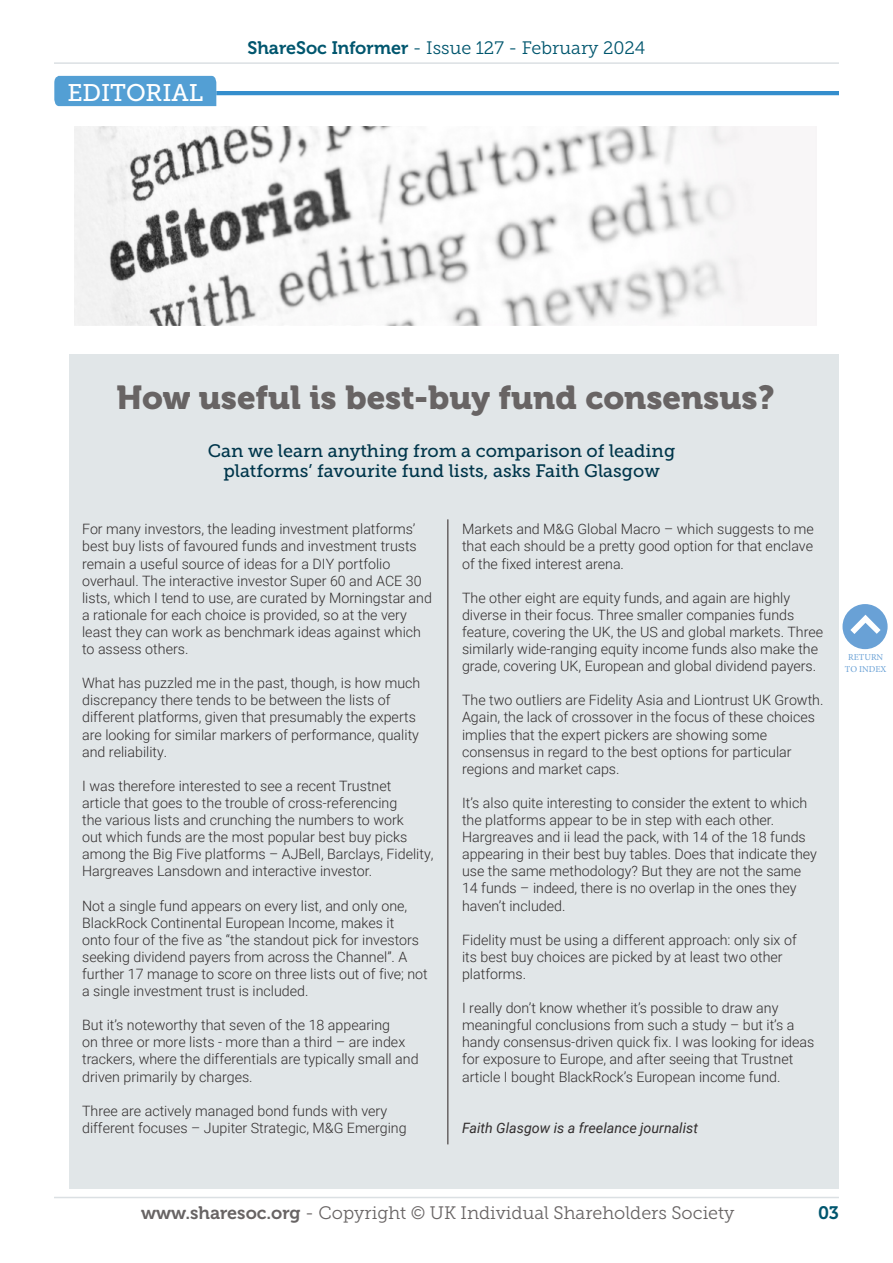
<style>
.page{position:relative;width:893px;height:1263px;background:#fff}
.page>*{position:absolute;margin:0;border:0;box-sizing:border-box;transform-origin:0 0}
.t1{font:33px "Museo 900";color:#686464}
.t2{font:24px "Museo Slab 500";color:#fff}
.t3{font:18px/19.5px "Museo Slab 500";color:#00364b;text-align:center}
.t4{font:18px "Museo Slab 300";color:#686464}
.t5{font:18px "Museo Slab 300";color:#00566e}
.t6{font:18px "Museo 700";color:#00566e}
.t7{font:300 14.25px/17.1px "Roboto";color:#312d2d}
.t8{font:italic 14.25px "Roboto";color:#312d2d}
.t9{font:9px/11.2px "Minion Pro";color:#69a1d6;text-align:center}
.s1{font-family:"Museo 700"}
</style>
<div class="page">
<hr style="left:54px;top:62px;width:785px;height:2px;background:#dbe0e3">
<hr style="left:54px;top:1197px;width:785px;height:1px;background:#dbe0e3">
<div style="left:842px;top:604px;width:46px;height:45px;background:#69a1d6;border-radius:50%"></div>
<svg style="left:850px;top:615px;width:31px;height:19px"></svg>
<div style="left:54px;top:76px;width:162px;height:30px;background:#539fd4"></div>
<hr style="left:216px;top:91px;width:623px;height:4px;background:#348ecd">
<div style="left:69px;top:354px;width:770px;height:835px;background:#e1e6e8"></div>
<hr style="left:447px;top:519px;width:2px;height:625px;background:#686464">
<img style="left:75px;top:126px;width:681px;height:199px">
<h2 class="t2" style="left:67px;top:79px;width:137px">EDITORIAL</h2>
<p class="t5" style="left:248px;top:38px;width:399px"><span class="s1">ShareSoc Informer</span> - Issue 127 - February 2024</p>
<h1 class="t1" style="left:116px;top:378px;width:660px">How useful is best-buy fund consensus?</h1>
<p class="t3" style="left:208px;top:441px;width:469px">Can we learn anything from a comparison of leading platforms’ favourite fund lists, asks Faith Glasgow</p>
<p class="t7" style="left:82px;top:520px;width:351px">For many investors, the leading investment platforms’ best buy lists of favoured funds and investment trusts remain a useful source of ideas for a DIY portfolio overhaul. The interactive investor Super 60 and ACE 30 lists, which I tend to use, are curated by Morningstar and a rationale for each choice is provided, so at the very least they can work as benchmark ideas against which to assess others.</p>
<p class="t7" style="left:82px;top:674px;width:340px">What has puzzled me in the past, though, is how much discrepancy there tends to be between the lists of different platforms, given that presumably the experts are looking for similar markers of performance, quality and reliability.</p>
<p class="t7" style="left:82px;top:777px;width:353px">I was therefore interested to see a recent Trustnet<br>article that goes to the trouble of cross-referencing<br>the various lists and crunching the numbers to work<br>out which funds are the most popular best buy picks among the Big Five platforms – AJBell, Barclays, Fidelity, Hargreaves Lansdown and interactive investor.</p>
<p class="t7" style="left:82px;top:896px;width:347px">Not a single fund appears on every list, and only one, BlackRock Continental European Income, makes it<br>onto four of the five as “the standout pick for investors seeking dividend payers from across the Channel”. A further 17 manage to score on three lists out of five; not a single investment trust is included.</p>
<p class="t7" style="left:82px;top:1016px;width:338px">But it’s noteworthy that seven of the 18 appearing<br>on three or more lists - more than a third – are index trackers, where the differentials are typically small and driven primarily by charges.</p>
<p class="t7" style="left:82px;top:1101px;width:326px">Three are actively managed bond funds with very different focuses – Jupiter Strategic, M&amp;G Emerging</p>
<p class="t7" style="left:462px;top:520px;width:353px;text-align:justify">Markets and M&amp;G Global Macro – which suggests to me that each should be a pretty good option for that enclave of the fixed interest arena.</p>
<p class="t7" style="left:462px;top:588px;width:363px">The other eight are equity funds, and again are highly diverse in their focus. Three smaller companies funds feature, covering the UK, the US and global markets. Three similarly wide-ranging equity income funds also make the grade, covering UK, European and global dividend payers.</p>
<p class="t7" style="left:462px;top:691px;width:363px">The two outliers are Fidelity Asia and Liontrust UK Growth.<br>Again, the lack of crossover in the focus of these choices implies that the expert pickers are showing some consensus in regard to the best options for particular regions and market caps.</p>
<p class="t7" style="left:462px;top:794px;width:356px">It’s also quite interesting to consider the extent to which the platforms appear to be in step with each other.<br>Hargreaves and ii lead the pack, with 14 of the 18 funds appearing in their best buy tables. Does that indicate they use the same methodology? But they are not the same 14 funds – indeed, there is no overlap in the ones they haven’t included.</p>
<p class="t7" style="left:462px;top:930px;width:336px">Fidelity must be using a different approach: only six of its best buy choices are picked by at least two other platforms.</p>
<p class="t7" style="left:462px;top:999px;width:354px">I really don’t know whether it’s possible to draw any meaningful conclusions from such a study – but it’s a handy consensus-driven quick fix. I was looking for ideas for exposure to Europe, and after seeing that Trustnet article I bought BlackRock’s European income fund.</p>
<p class="t8" style="left:462px;top:1118px;width:237px">Faith Glasgow is a freelance journalist</p>
<p class="t9" style="left:845px;top:652px;width:43px">RETURN<br>TO INDEX</p>
<p class="t4" style="left:141px;top:1203px;width:595px"><span class="s1">www.sharesoc.org</span> - Copyright © UK Individual Shareholders Society</p>
<p class="t6" style="left:818px;top:1203px;width:22px">03</p>
</div>
